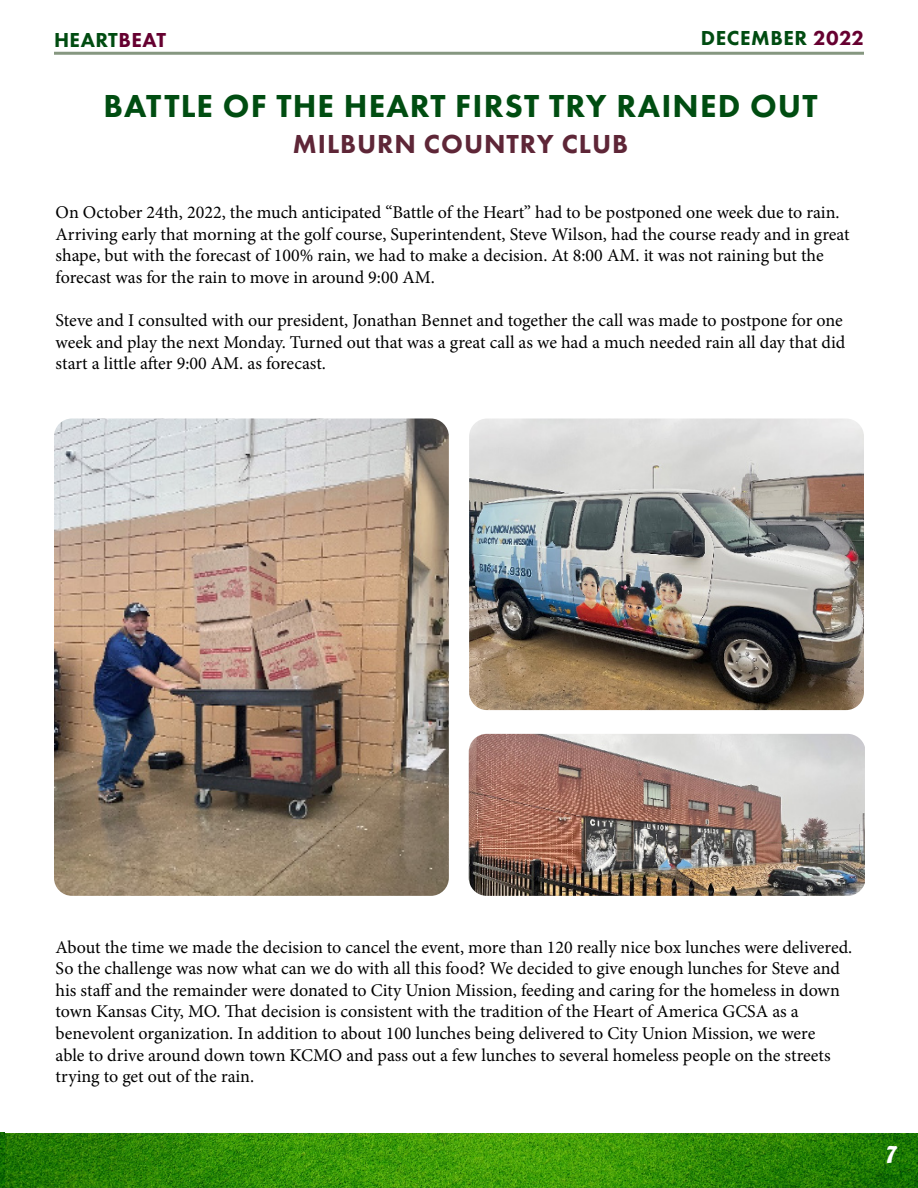
<style>
.page{position:relative;width:918px;height:1188px;background:#fff}
.page>*{position:absolute;margin:0;border:0;box-sizing:border-box;transform-origin:0 0}
.t1{font:800 33px "Futura PT";letter-spacing:.035em;color:#004d11}
.t2{font:700 29.7px "Funkydori";color:#fff;scale:.91 1}
.t3{font:800 27px "Futura PT";letter-spacing:.035em;color:#5e2637}
.t4{font:800 21px "Futura PT";letter-spacing:.025em;color:#014c11}
.t5{font:18px/21.6px "Minion Pro";letter-spacing:-.005em;color:#000}
.s1{color:#660030}
</style>
<div class="page">
<hr style="left:54px;top:52px;width:810px;height:3px;background:#869780">
<img style="left:0;top:1133px;width:918px;height:55px">
<img style="left:0;top:1133px;width:5px;height:54px">
<img style="left:54px;top:418px;width:395px;height:478px">
<img style="left:469px;top:418px;width:395px;height:292px">
<img style="left:469px;top:734px;width:396px;height:162px">
<p class="t4" style="left:54px;top:27px;width:114px">HEART<span class="s1">BEAT</span></p>
<p class="t4" style="left:701px;top:25px;width:165px">DECEMBER <span class="s1">2022</span></p>
<h1 class="t1" style="left:103px;top:86px;width:716px">BATTLE OF THE HEART FIRST TRY RAINED OUT</h1>
<h3 class="t3" style="left:293px;top:128px;width:337px">MILBURN COUNTRY CLUB</h3>
<p class="t5" style="left:56px;top:202px;width:796px">On October 24th, 2022, the much anticipated “Battle of the Heart” had to be postponed one week due to rain.<br>Arriving early that morning at the golf course, Superintendent, Steve Wilson, had the course ready and in great shape, but with the forecast of 100% rain, we had to make a decision. At 8:00 AM. it was not raining but the forecast was for the rain to move in around 9:00 AM.</p>
<p class="t5" style="left:56px;top:310px;width:791px">Steve and I consulted with our president, Jonathan Bennet and together the call was made to postpone for one week and play the next Monday. Turned out that was a great call as we had a much needed rain all day that did start a little after 9:00 AM. as forecast.</p>
<p class="t5" style="left:56px;top:936px;width:798px">About the time we made the decision to cancel the event, more than 120 really nice box lunches were delivered.<br>So the challenge was now what can we do with all this food? We decided to give enough lunches for Steve and his staff and the remainder were donated to City Union Mission, feeding and caring for the homeless in down town Kansas City, MO. That decision is consistent with the tradition of the Heart of America GCSA as a benevolent organization. In addition to about 100 lunches being delivered to City Union Mission, we were<br>able to drive around down town KCMO and pass out a few lunches to several homeless people on the streets trying to get out of the rain.</p>
<h2 class="t2" style="left:886px;top:1136px;width:12px">7</h2>
</div>
